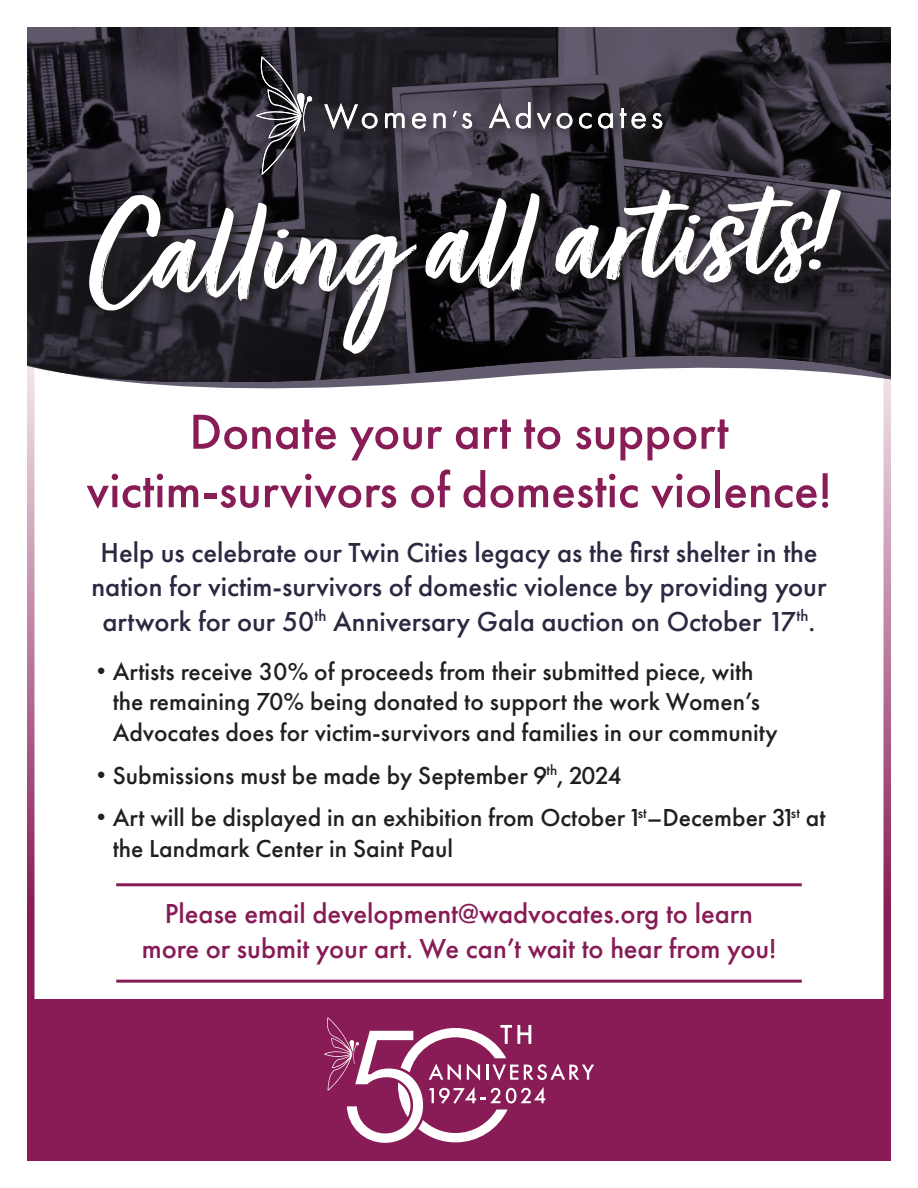
<style>
.page{position:relative;width:918px;height:1188px;background:#fff}
.page>*{position:absolute;margin:0;border:0;box-sizing:border-box;transform-origin:0 0}
.t1{font:150.75px "Turbinado Bold Pro";color:#fff}
.t2{font:500 51px/58.5px "Futura PT";color:#881c56;text-align:center}
.t3{font:500 28.5px/34.2px "Futura PT";color:#2d2741;text-align:center}
.t4{font:500 28.5px/34.5px "Futura PT";color:#871b55;text-align:center}
.t5{font:500 25.5px/30.6px "Futura PT";color:#231f20}
.s1{font-family:"Arial";font-weight:400}
</style>
<div class="page">
<svg style="left:27px;top:27px;width:864px;height:362px;background:#4a4750"></svg>
<div style="left:27px;top:999px;width:864px;height:162px;background:#891c56"></div>
<hr style="left:116px;top:980px;width:686px;height:3px;background:#871b55">
<hr style="left:116px;top:883px;width:686px;height:3px;background:#871b55">
<div style="left:86px;top:54px;width:767px;height:312px;background:#231f20;opacity:.75"></div>
<svg style="left:652px;top:112px;width:10px;height:17px"></svg>
<svg style="left:489px;top:103px;width:21px;height:25px"></svg>
<svg style="left:385px;top:113px;width:20px;height:15px"></svg>
<svg style="left:516px;top:102px;width:15px;height:28px"></svg>
<svg style="left:598px;top:112px;width:15px;height:18px"></svg>
<svg style="left:412px;top:112px;width:14px;height:17px"></svg>
<svg style="left:324px;top:103px;width:54px;height:26px"></svg>
<svg style="left:557px;top:113px;width:15px;height:16px"></svg>
<svg style="left:434px;top:112px;width:12px;height:16px"></svg>
<svg style="left:578px;top:112px;width:14px;height:18px"></svg>
<svg style="left:537px;top:113px;width:14px;height:16px"></svg>
<svg style="left:256px;top:56px;width:56px;height:119px;background:#444148"></svg>
<svg style="left:620px;top:108px;width:26px;height:22px"></svg>
<svg style="left:453px;top:111px;width:20px;height:19px"></svg>
<svg style="left:324px;top:1017px;width:270px;height:126px"></svg>
<h1 class="t1" style="left:84px;top:176px;width:747px;rotate:-2deg">Calling all artists!</h1>
<h2 class="t2" style="left:86px;top:403px;width:747px">Donate your art to support victim-survivors of domestic violence!</h2>
<p class="t3" style="left:92px;top:536px;width:737px">Help us celebrate our Twin Cities legacy as the first shelter in the nation for victim-survivors of domestic violence by providing your artwork for our 50<sup>th</sup> Anniversary Gala auction on October 17<sup>th</sup>.</p>
<p class="t5" style="left:113px;top:656px;width:667px;text-indent:-16px"><span class="s1">•</span> Artists receive 30% of proceeds from their submitted piece, with the remaining 70% being donated to support the work Women’s<br>Advocates does for victim-survivors and families in our community</p>
<p class="t5" style="left:97px;top:760px;width:526px"><span class="s1">•</span> Submissions must be made by September 9<sup>th</sup>, 2024</p>
<p class="t5" style="left:113px;top:802px;width:714px;text-indent:-16px"><span class="s1">•</span> Art will be displayed in an exhibition from October 1<sup>st</sup>–December 31<sup>st</sup> at the Landmark Center in Saint Paul</p>
<p class="t4" style="left:142px;top:896px;width:636px">Please email development@wadvocates.org to learn more or submit your art. We can’t wait to hear from you!</p>
</div>
